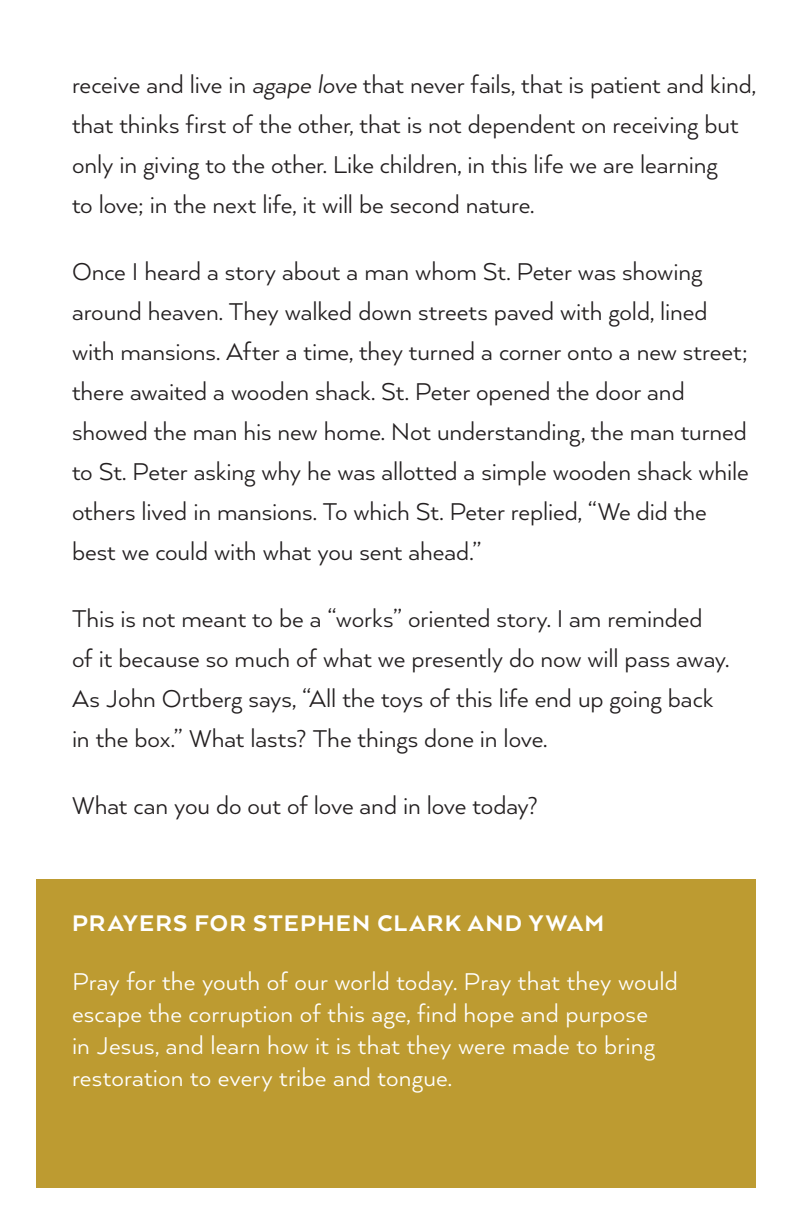
<style>
.page{position:relative;width:792px;height:1224px;background:#fff}
.page>*{position:absolute;margin:0;border:0;box-sizing:border-box;transform-origin:0 0}
.Body{font:28px/40px "Arquitecta";letter-spacing:-.005em;color:#231f20}
.Body-2{font:28px/32px "Arquitecta";letter-spacing:.005em;color:#fff}
.Body-3{font:800 26px "Arquitecta";letter-spacing:.05em;color:#fff}
.s1{font-style:italic}
</style>
<div class="page">
<div style="left:36px;top:880px;width:720px;height:308px;background:#bd9b31"></div>
<p class="Body" style="left:72px;top:64px;width:685px">receive and live in <span class="s1">agape love</span> that never fails, that is patient and kind, that thinks first of the other, that is not dependent on receiving but only in giving to the other. Like children, in this life we are learning<br>to love; in the next life, it will be second nature.</p>
<p class="Body" style="left:72px;top:251px;width:678px">Once I heard a story about a man whom St. Peter was showing around heaven. They walked down streets paved with gold, lined with mansions. After a time, they turned a corner onto a new street; there awaited a wooden shack. St. Peter opened the door and showed the man his new home. Not understanding, the man turned to St. Peter asking why he was allotted a simple wooden shack while others lived in mansions. To which St. Peter replied, “We did the best we could with what you sent ahead.”</p>
<p class="Body" style="left:72px;top:598px;width:659px">This is not meant to be a “works” oriented story. I am reminded of it because so much of what we presently do now will pass away.<br>As John Ortberg says, “All the toys of this life end up going back in the box.” What lasts? The things done in love.</p>
<p class="Body" style="left:72px;top:785px;width:467px">What can you do out of love and in love today?</p>
<p class="Body-3" style="left:72px;top:907px;width:534px">PRAYERS FOR STEPHEN CLARK AND YWAM</p>
<p class="Body-2" style="left:72px;top:965px;width:608px">Pray for the youth of our world today. Pray that they would escape the corruption of this age, find hope and purpose<br>in Jesus, and learn how it is that they were made to bring restoration to every tribe and tongue.</p>
</div>
